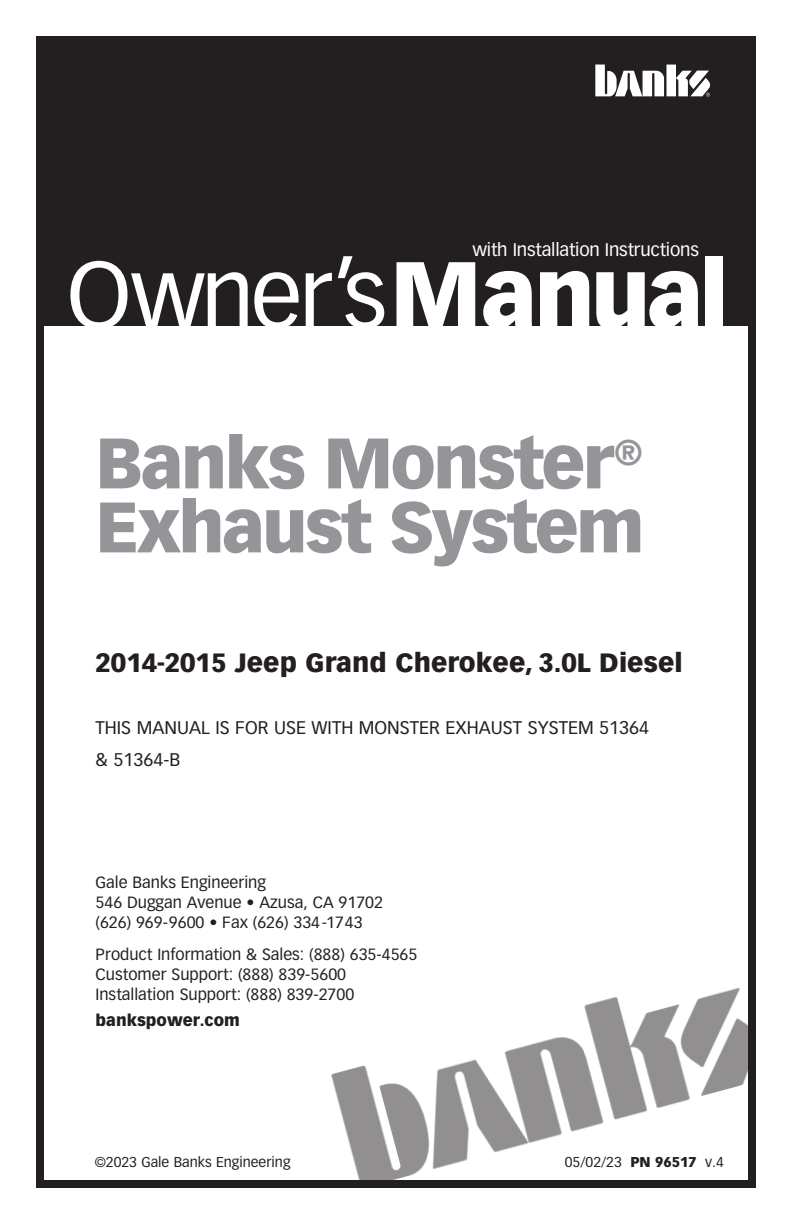
<style>
.page{position:relative;width:792px;height:1224px;background:#fff}
.page>*{position:absolute;margin:0;border:0;box-sizing:border-box;transform-origin:0 0}
.t1{font:92px "Vectora LT Std";letter-spacing:-.03em;color:#fff}
.t2{font:900 70px/64px "Vectora LT Std";letter-spacing:-.04em;color:#939598}
.t3{font:900 26px "Vectora LT Std";color:#231f20}
.t4{font:18px/32px "Vectora LT Std";color:#231f20}
.t5{font:18px "Vectora LT Std";letter-spacing:-.01em;color:#fff}
.t6{font:16px/20px "Vectora LT Std";color:#231f20}
.t7{font:900 16px "Vectora LT Std";color:#231f20}
.t8{font:14px "Vectora LT Std";color:#231f20}
.s1{font-weight:900}
</style>
<div class="page">
<img style="left:331px;top:987px;width:416px;height:192px">
<div style="left:36px;top:36px;width:720px;height:1152px;border:8px solid #231f20"></div>
<div style="left:36px;top:44px;width:715px;height:281px;background:#231f20"></div>
<svg style="left:595px;top:65px;width:115px;height:32px"></svg>
<p class="t5" style="left:472px;top:239px;width:228px">with Installation Instructions</p>
<h1 class="t1" style="left:67px;top:241px;width:664px">Owner’s <span class="s1">Manual</span></h1>
<h2 class="t2" style="left:96px;top:431px;width:551px">Banks Monster<sup>®<br></sup>Exhaust System</h2>
<h3 class="t3" style="left:96px;top:647px;width:589px">2014-2015 Jeep Grand Cherokee, 3.0L Diesel</h3>
<p class="t4" style="left:96px;top:712px;width:555px">THIS MANUAL IS FOR USE WITH MONSTER EXHAUST SYSTEM 51364 &amp; 51364-B</p>
<p class="t6" style="left:96px;top:873px;width:289px">Gale Banks Engineering<br>546 Duggan Avenue • Azusa, CA 91702 (626) 969-9600 • Fax (626) 334-1743</p>
<p class="t6" style="left:96px;top:945px;width:323px">Product Information &amp; Sales: (888) 635-4565<br>Customer Support: (888) 839-5600<br>Installation Support: (888) 839-2700</p>
<p class="t7" style="left:96px;top:1011px;width:146px">bankspower.com</p>
<p class="t8" style="left:95px;top:1154px;width:197px">©2023 Gale Banks Engineering</p>
<p class="t8" style="left:565px;top:1154px;width:161px">05/02/23 <span class="s1">PN 96517</span> v.4</p>
</div>
